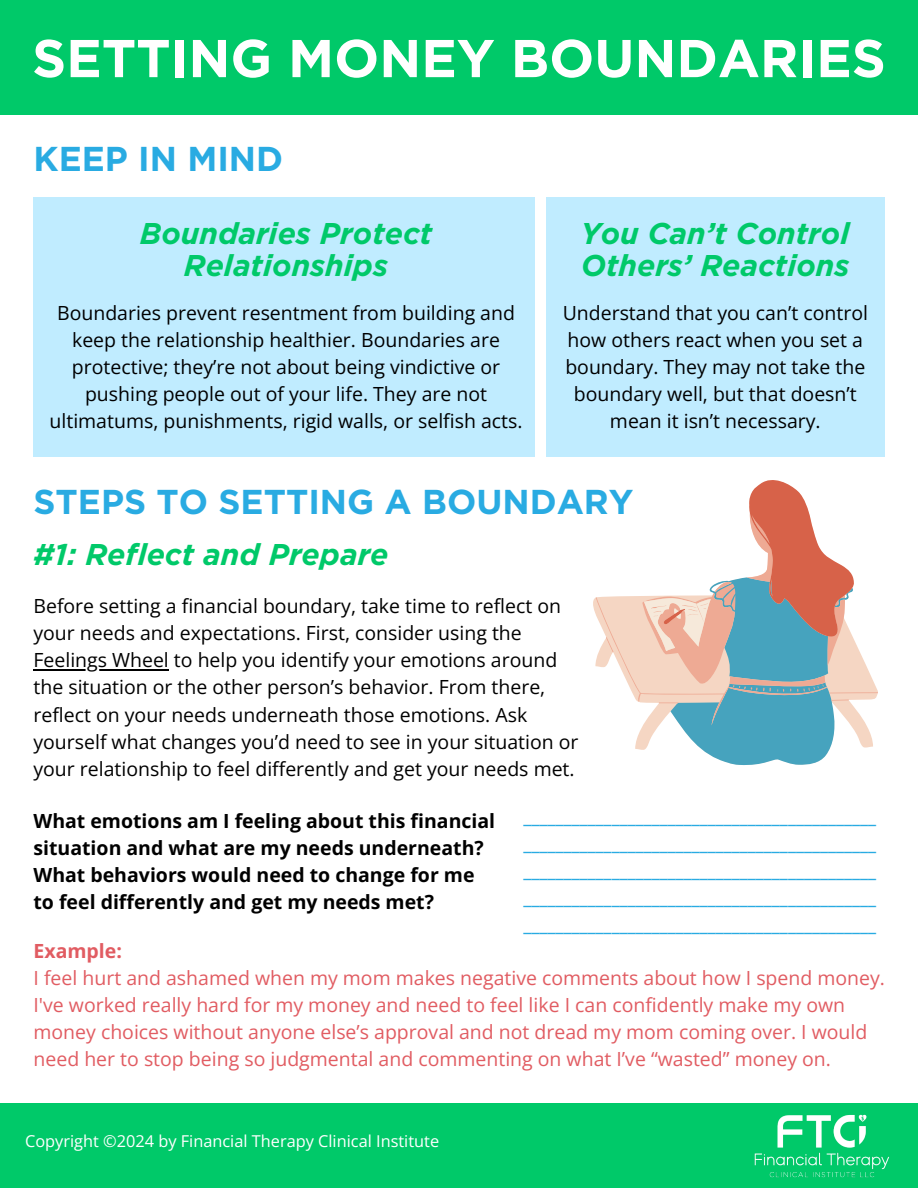
<style>
.page{position:relative;width:918px;height:1188px;background:#fff}
.page>*{position:absolute;margin:0;border:0;box-sizing:border-box;transform-origin:0 0}
.t1{font:700 53.1px "Gotham";color:#fff}
.t2{font:700 34.5px "Gotham";color:#29abe2}
.t3{font:italic 700 30px/32.7px "Gotham";color:#00c969}
.t4{font:19.5px/27px "Open Sans";color:#000;text-align:center}
.t5{font:19.5px/27px "Open Sans";color:#e15c62}
.t6{font:700 19.5px/27px "Open Sans";color:#29abe2;text-align:justify}
.t7{font:700 19.5px/27px "Open Sans";color:#000}
.t8{font:16.35px "Open Sans";color:#fff}
.s1{font-weight:700}
</style>
<div class="page">
<div style="left:0;top:0;width:918px;height:115px;background:#00c969"></div>
<div style="left:0;top:1103px;width:918px;height:85px;background:#00c969"></div>
<img style="left:754px;top:1114px;width:136px;height:64px">
<div style="left:34px;top:198px;width:501px;height:259px;background:#c0ecff"></div>
<div style="left:546px;top:198px;width:338px;height:259px;background:#c0ecff"></div>
<svg style="left:596px;top:480px;width:282px;height:286px"></svg>
<hr style="left:34px;top:669px;width:135px;height:2px;background:#000">
<h1 class="t1" style="left:32px;top:26px;width:855px">SETTING MONEY BOUNDARIES</h1>
<h5 class="t2" style="left:34px;top:137px;width:251px">KEEP IN MIND</h5>
<h5 class="t3" style="left:140px;top:217px;width:294px;text-align:center">Boundaries Protect<br>Relationships</h5>
<h3 class="t4" style="left:50px;top:298px;width:475px">Boundaries prevent resentment from building and keep the relationship healthier. Boundaries are protective; they’re not about being vindictive or pushing people out of your life. They are not ultimatums, punishments, rigid walls, or selfish acts.</h3>
<h3 class="t3" style="left:581px;top:217px;width:270px">You Can’t Control<br>Others’ Reactions</h3>
<h4 class="t4" style="left:563px;top:298px;width:307px">Understand that you can’t control how others react when you set a boundary. They may not take the boundary well, but that doesn’t mean it isn’t necessary.</h4>
<p class="t2" style="left:34px;top:480px;width:602px">STEPS TO SETTING A BOUNDARY</p>
<h5 class="t3" style="left:34px;top:538px;width:356px">#1: Reflect and Prepare</h5>
<h2 class="t4" style="left:34px;top:592px;width:529px;text-align:left">Before setting a financial boundary, take time to reflect on your needs and expectations. First, consider using the</h2>
<h3 class="t4" style="left:34px;top:646px;width:546px;text-align:left">Feelings Wheel to help you identify your emotions around the situation or the other person’s behavior. From there, reflect on your needs underneath those emotions. Ask yourself what changes you’d need to see in your situation or your relationship to feel differently and get your needs met.</h3>
<h5 class="t7" style="left:34px;top:807px;width:463px">What emotions am I feeling about this financial situation and what are my needs underneath?<br>What behaviors would need to change for me to feel differently and get my needs met?</h5>
<p class="t5" style="left:34px;top:937px;width:853px"><span class="s1">Example:<br></span>I feel hurt and ashamed when my mom makes negative comments about how I spend money.<br>I've worked really hard for my money and need to feel like I can confidently make my own money choices without anyone else’s approval and not dread my mom coming over. I would need her to stop being so judgmental and commenting on what I’ve “wasted” money on.</p>
<p class="t6" style="left:524px;top:802px;width:354px">____________________________________________ ____________________________________________ ____________________________________________ ____________________________________________ ____________________________________________</p>
<h2 class="t8" style="left:25px;top:1130px;width:416px">Copyright ©2024 by Financial Therapy Clinical Institute</h2>
</div>
